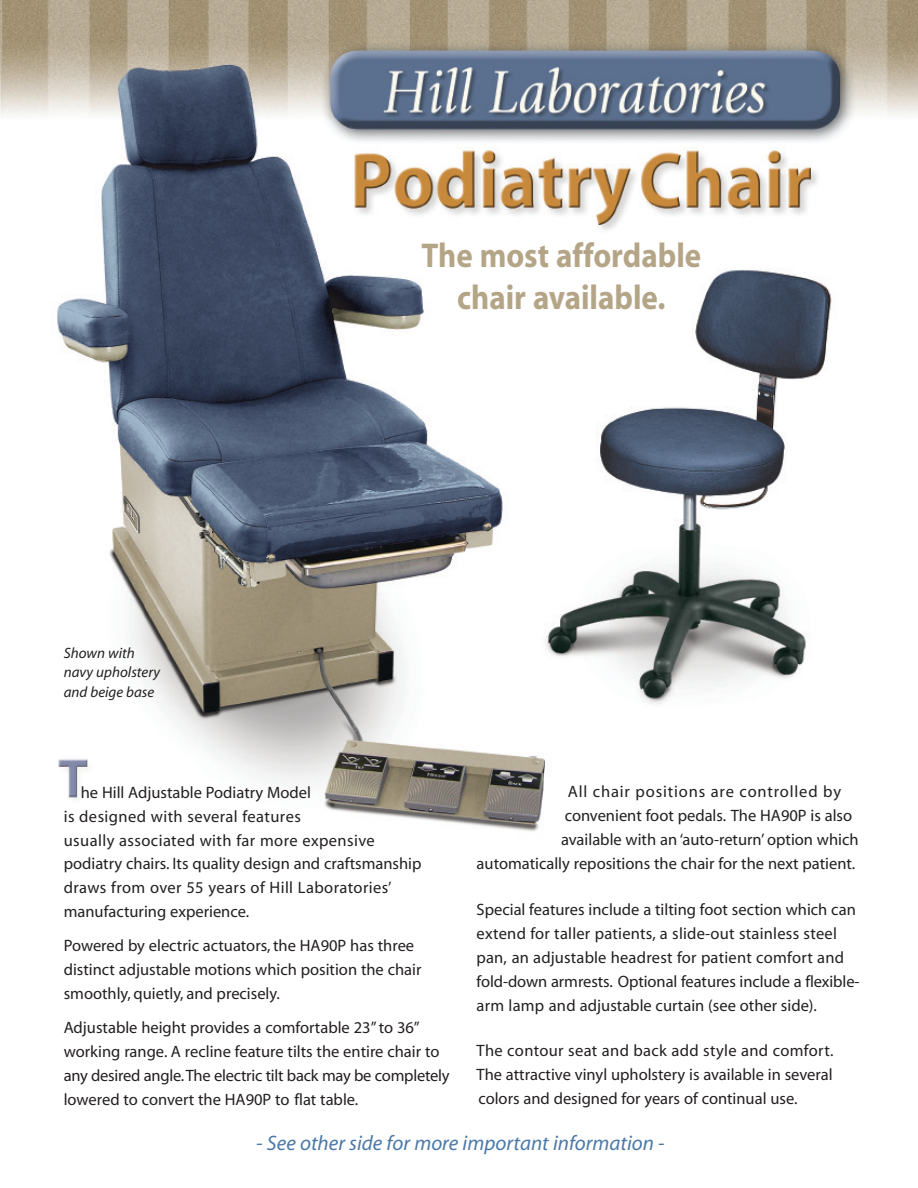
<style>
.page{position:relative;width:918px;height:1188px;background:#fff}
.page>*{position:absolute;margin:0;border:0;box-sizing:border-box;transform-origin:0 0}
.t1{font:700 34.5px/42px "Myriad";color:#b5a587;text-align:center;scale:.9 1}
.t2{font:italic 21px "Myriad";color:#4c79a6}
.t3{font:16.5px/24px "Myriad";color:#231f20}
.t4{font:16.5px "Myriad";letter-spacing:.05em;color:#231f20}
.t5{font:italic 15px/19.5px "Myriad";color:#231f20}
</style>
<div class="page">
<img style="left:0;top:0;width:918px;height:832px">
<div style="left:48px;top:736px;width:56px;height:72px;background:#fff"></div>
<img style="left:58px;top:759px;width:30px;height:40px">
<p class="t5" style="left:64px;top:644px;width:98px">Shown with navy upholstery and beige base</p>
<h1 class="t1" style="left:422px;top:238px;width:312px">The most affordable chair available.</h1>
<p class="t3" style="left:64px;top:781px;width:359px;text-indent:17px">he Hill Adjustable Podiatry Model<br>is designed with several features<br>usually associated with far more expensive podiatry chairs. Its quality design and craftsmanship draws from over 55 years of Hill Laboratories’ manufacturing experience.</p>
<p class="t3" style="left:64px;top:935px;width:359px">Powered by electric actuators, the HA90P has three distinct adjustable motions which position the chair smoothly, quietly, and precisely.</p>
<p class="t3" style="left:64px;top:1017px;width:387px">Adjustable height provides a comfortable 23” to 36” working range. A recline feature tilts the entire chair to any desired angle.The electric tilt back may be completely lowered to convert the HA90P to flat table.</p>
<p class="t4" style="left:568px;top:786px;width:275px">All chair positions are controlled by</p>
<p class="t3" style="left:565px;top:805px;width:289px">convenient foot pedals. The HA90P is also</p>
<p class="t3" style="left:561px;top:829px;width:299px">available with an ‘auto-return’ option which</p>
<p class="t3" style="left:477px;top:853px;width:380px">automatically repositions the chair for the next patient.</p>
<p class="t3" style="left:477px;top:898px;width:385px">Special features include a tilting foot section which can extend for taller patients, a slide-out stainless steel pan, an adjustable headrest for patient comfort and fold-down armrests. Optional features include a flexible&shy;arm lamp and adjustable curtain (see other side).</p>
<p class="t3" style="left:477px;top:1040px;width:358px;text-align:justify">The contour seat and back add style and comfort.<br>The attractive vinyl upholstery is available in several colors and designed for years of continual use.</p>
<p class="t2" style="left:256px;top:1135px;width:410px">- See other side for more important information -</p>
</div>
